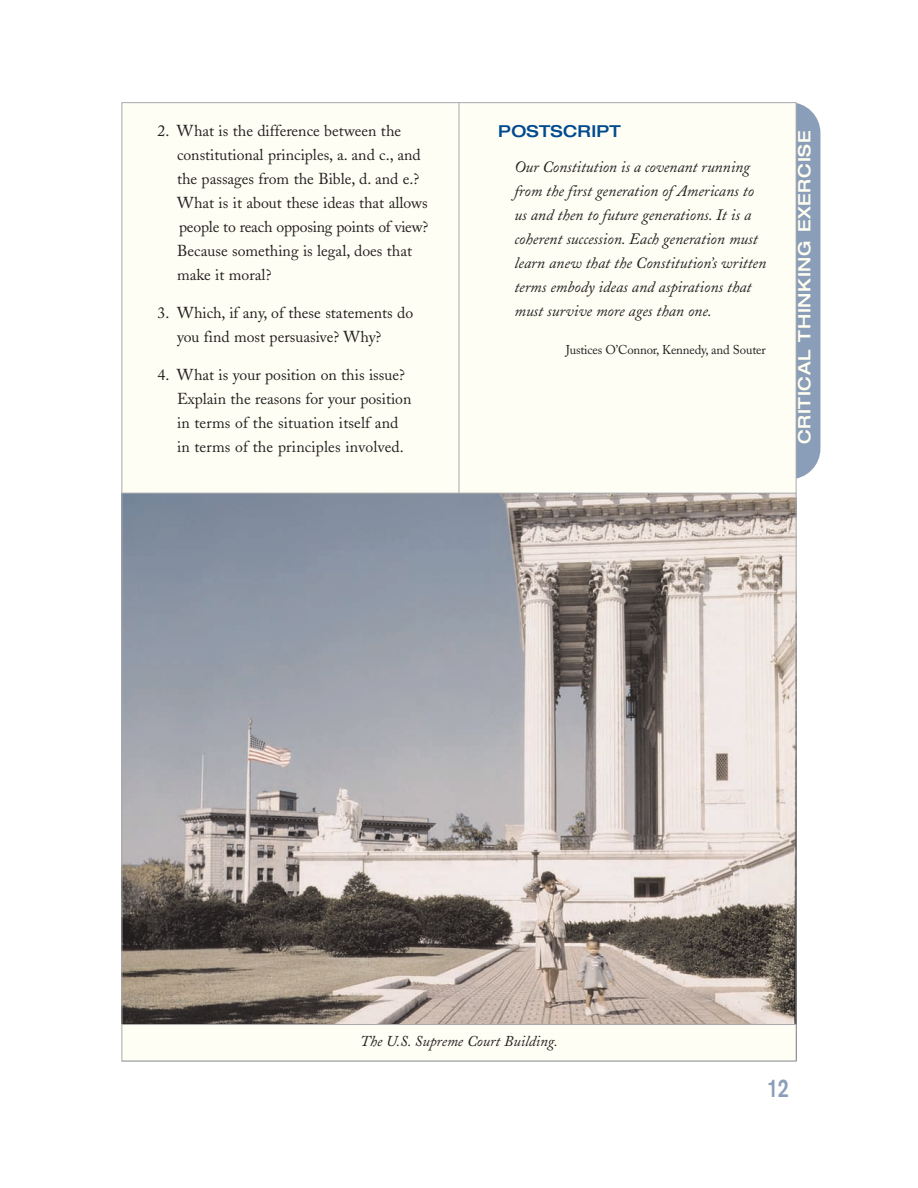
<style>
.page{position:relative;width:918px;height:1188px;background:#fff}
.page>*{position:absolute;margin:0;border:0;box-sizing:border-box;transform-origin:0 0}
.t1{font:500 25.5px "Akzidenz Grotesk BE";color:#8b9eb9;scale:.8 1}
.t2{font:500 expanded 17.1px "Helvetica Neue";letter-spacing:.035em;color:#fffeef}
.t3{font:500 expanded 16.5px "Helvetica Neue";letter-spacing:.015em;color:#004a90}
.t4{font:15.75px/24px "Adobe Caslon";color:#231f20}
.t5{font:italic 15.75px/24px "Adobe Caslon";color:#231f20}
.t6{font:italic 15px "Adobe Caslon";color:#231f20}
.t7{font:12.75px "Adobe Caslon";letter-spacing:-.015em;color:#231f20}
</style>
<div class="page">
<div style="left:759px;top:102px;width:61px;height:377px;background:#8b9eb9;border-radius:31px"></div>
<div style="left:122px;top:102px;width:674px;height:959px;background:#fffef4"></div>
<hr style="left:459px;top:102px;width:1px;height:959px;background:#a7a9ac">
<img style="left:124px;top:495px;width:670px;height:529px">
<div style="left:122px;top:1025px;width:674px;height:36px;background:#fffef4"></div>
<div style="left:122px;top:1024px;width:674px;height:37px;border:1px solid #a7a9ac"></div>
<p class="t4" style="left:177px;top:121px;width:253px;text-indent:-19px">2. What is the difference between the constitutional principles, a. and c., and the passages from the Bible, d. and e.?<br>What is it about these ideas that allows people to reach opposing points of view?<br>Because something is legal, does that make it moral?</p>
<p class="t4" style="left:177px;top:303px;width:238px;text-indent:-19px">3. Which, if any, of these statements do you find most persuasive? Why?</p>
<p class="t4" style="left:177px;top:365px;width:236px;text-indent:-19px">4. What is your position on this issue?<br>Explain the reasons for your position in terms of the situation itself and in terms of the principles involved.</p>
<p class="t3" style="left:498px;top:125px;width:124px">POSTSCRIPT</p>
<p class="t5" style="left:514px;top:156px;width:253px">Our Constitution is a covenant running from the first generation of Americans to us and then to future generations. It is a coherent succession. Each generation must learn anew that the Constitution’s written terms embody ideas and aspirations that must survive more ages than one.</p>
<p class="t7" style="left:566px;top:344px;width:201px">Justices O’Connor, Kennedy, and Souter</p>
<p class="t2" style="left:798px;top:444px;width:315px;rotate:-90deg">CRITICAL THINKING EXERCISE</p>
<p class="t6" style="left:360px;top:1035px;width:199px">The U.S. Supreme Court Building.</p>
<h1 class="t1" style="left:767px;top:1079px;width:29px">12</h1>
</div>
